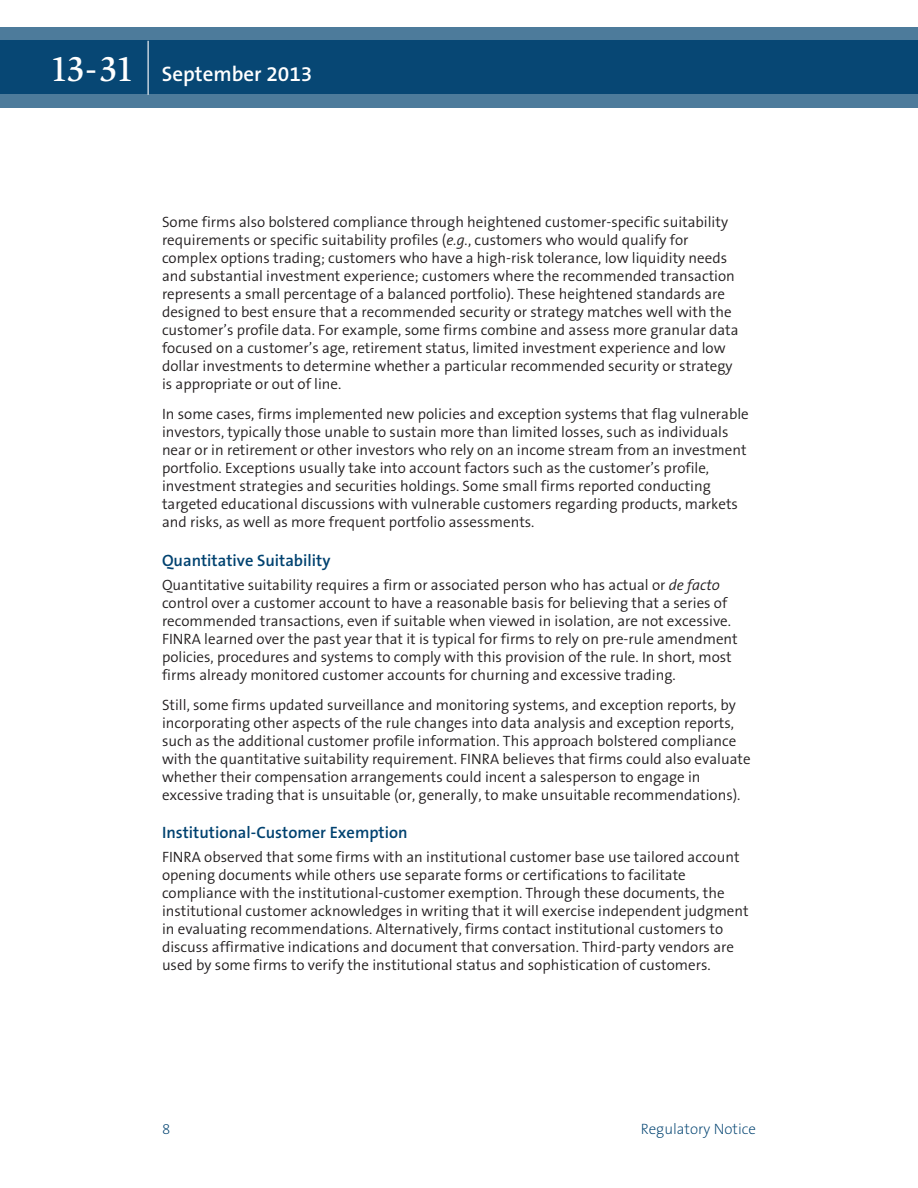
<style>
.page{position:relative;width:918px;height:1188px;background:#fff}
.page>*{position:absolute;margin:0;border:0;box-sizing:border-box;transform-origin:0 0}
.t1{font:600 21px "The Sans B6";color:#fff}
.t2{font:600 16.5px "The Sans B6";color:#004270}
.t3{font:300 15px/18px "The Sans B4";color:#231f20}
.t4{font:200 15px "The Sans B2";color:#004270}
.s1{font-family:"Slimbach LT";font-weight:500;font-size:36px}
.s2{font-style:italic}
</style>
<div class="page">
<svg style="left:0;top:27px;width:918px;height:81px;background:#1e5881"></svg>
<hr style="left:148px;top:41px;width:1px;height:54px;background:#fff">
<h1 class="t1" style="left:50px;top:63px;width:264px"><span class="s1">13-31</span> September 2013</h1>
<p class="t3" style="left:162px;top:213px;width:578px">Some firms also bolstered compliance through heightened customer-specific suitability requirements or specific suitability profiles (<span class="s2">e.g.</span>, customers who would qualify for complex options trading; customers who have a high-risk tolerance, low liquidity needs and substantial investment experience; customers where the recommended transaction represents a small percentage of a balanced portfolio). These heightened standards are designed to best ensure that a recommended security or strategy matches well with the customer’s profile data. For example, some firms combine and assess more granular data focused on a customer’s age, retirement status, limited investment experience and low dollar investments to determine whether a particular recommended security or strategy is appropriate or out of line.</p>
<p class="t3" style="left:162px;top:405px;width:588px">In some cases, firms implemented new policies and exception systems that flag vulnerable investors, typically those unable to sustain more than limited losses, such as individuals near or in retirement or other investors who rely on an income stream from an investment portfolio. Exceptions usually take into account factors such as the customer’s profile, investment strategies and securities holdings. Some small firms reported conducting targeted educational discussions with vulnerable customers regarding products, markets and risks, as well as more frequent portfolio assessments.</p>
<p class="t2" style="left:162px;top:551px;width:170px">Quantitative Suitability</p>
<p class="t3" style="left:162px;top:576px;width:577px">Quantitative suitability requires a firm or associated person who has actual or <span class="s2">de facto </span>control over a customer account to have a reasonable basis for believing that a series of recommended transactions, even if suitable when viewed in isolation, are not excessive.<br>FINRA learned over the past year that it is typical for firms to rely on pre-rule amendment policies, procedures and systems to comply with this provision of the rule. In short, most firms already monitored customer accounts for churning and excessive trading.</p>
<p class="t3" style="left:162px;top:696px;width:590px">Still, some firms updated surveillance and monitoring systems, and exception reports, by incorporating other aspects of the rule changes into data analysis and exception reports, such as the additional customer profile information. This approach bolstered compliance with the quantitative suitability requirement. FINRA believes that firms could also evaluate whether their compensation arrangements could incent a salesperson to engage in excessive trading that is unsuitable (or, generally, to make unsuitable recommendations).</p>
<p class="t2" style="left:162px;top:824px;width:247px">Institutional-Customer Exemption</p>
<p class="t3" style="left:162px;top:849px;width:588px">FINRA observed that some firms with an institutional customer base use tailored account opening documents while others use separate forms or certifications to facilitate compliance with the institutional-customer exemption. Through these documents, the institutional customer acknowledges in writing that it will exercise independent judgment in evaluating recommendations. Alternatively, firms contact institutional customers to discuss affirmative indications and document that conversation. Third-party vendors are used by some firms to verify the institutional status and sophistication of customers.</p>
<p class="t4" style="left:162px;top:1121px;width:10px">8</p>
<p class="t4" style="left:641px;top:1121px;width:117px">Regulatory Notice</p>
</div>
